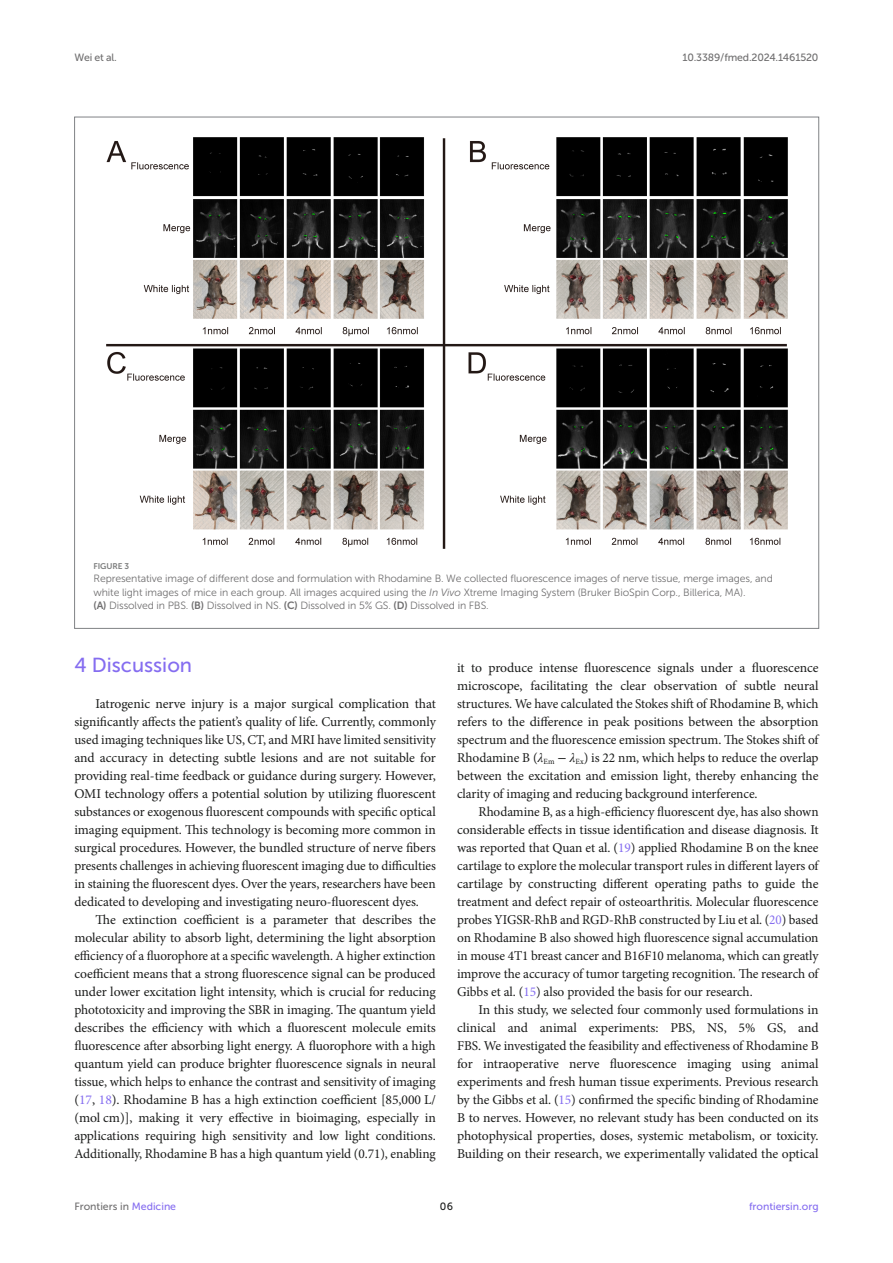
<style>
.page{position:relative;width:893px;height:1263px;background:#fff}
.page>*{position:absolute;margin:0;border:0;box-sizing:border-box;transform-origin:0 0}
.HEAD_1{font:20.25px "Museo Sans 500";color:#856df0}
.TEXT{font:13.5px/18px "Minion Pro";letter-spacing:-.005em;color:#1b1c1b;text-align:justify}
.FIG_LEG{font:10.5px/13.5px "Museo Sans 300";letter-spacing:-.01em;color:#706f70}
.t1{font:10.5px "Museo Sans 500";letter-spacing:-.015em;color:#706f70}
.t2{font:10.5px "Museo Sans 500";color:#856df0}
.t3{font:10.5px "Museo Sans 500";color:#1b1c1b}
.FIG_HD{font:8.25px "Museo Sans 700";letter-spacing:-.01em;color:#7e7f7f}
.s1{font-style:italic}
.s2{font-family:"Museo Sans 700"}
.s3{color:#856df0}
.s4{font-family:"STIX General";font-style:italic}
.s5{font-family:"STIX General"}
</style>
<div class="page">
<img style="left:106px;top:137px;width:682px;height:412px">
<p class="t1" style="left:74px;top:51px;width:44px">Wei et al.</p>
<p class="t1" style="left:682px;top:51px;width:138px">10.3389/fmed.2024.1461520</p>
<p class="FIG_HD" style="left:94px;top:561px;width:37px">FIGURE 3</p>
<p class="FIG_LEG" style="left:94px;top:572px;width:681px">Representative image of different dose and formulation with Rhodamine B. We collected fluorescence images of nerve tissue, merge images, and white light images of mice in each group. All images acquired using the <span class="s1">In Vivo</span> Xtreme Imaging System (Bruker BioSpin Corp., Billerica, MA).<br><span class="s2">(A)</span> Dissolved in PBS. <span class="s2">(B)</span> Dissolved in NS. <span class="s2">(C)</span> Dissolved in 5% GS. <span class="s2">(D)</span> Dissolved in FBS.</p>
<p class="HEAD_1" style="left:74px;top:654px;width:119px">4 Discussion</p>
<p class="TEXT" style="left:74px;top:695px;width:363px;text-indent:21px">Iatrogenic nerve injury is a major surgical complication that significantly affects the patient’s quality of life. Currently, commonly used imaging techniques like US, CT, and MRI have limited sensitivity and accuracy in detecting subtle lesions and are not suitable for providing real-time feedback or guidance during surgery. However, OMI technology offers a potential solution by utilizing fluorescent substances or exogenous fluorescent compounds with specific optical imaging equipment. This technology is becoming more common in surgical procedures. However, the bundled structure of nerve fibers presents challenges in achieving fluorescent imaging due to difficulties in staining the fluorescent dyes. Over the years, researchers have been dedicated to developing and investigating neuro-fluorescent dyes.</p>
<p class="TEXT" style="left:74px;top:911px;width:363px;text-indent:21px">The extinction coefficient is a parameter that describes the molecular ability to absorb light, determining the light absorption efficiency of a fluorophore at a specific wavelength. A higher extinction coefficient means that a strong fluorescence signal can be produced under lower excitation light intensity, which is crucial for reducing phototoxicity and improving the SBR in imaging. The quantum yield describes the efficiency with which a fluorescent molecule emits fluorescence after absorbing light energy. A fluorophore with a high quantum yield can produce brighter fluorescence signals in neural tissue, which helps to enhance the contrast and sensitivity of imaging (<span class="s3">17</span>, <span class="s3">18</span>). Rhodamine B has a high extinction coefficient [85,000 L/ (mol cm)], making it very effective in bioimaging, especially in applications requiring high sensitivity and low light conditions.<br>Additionally, Rhodamine B has a high quantum yield (0.71), enabling</p>
<p class="TEXT" style="left:457px;top:659px;width:363px">it to produce intense fluorescence signals under a fluorescence microscope, facilitating the clear observation of subtle neural structures. We have calculated the Stokes shift of Rhodamine B, which refers to the difference in peak positions between the absorption spectrum and the fluorescence emission spectrum. The Stokes shift of Rhodamine B (<span class="s4">λ</span><sub>Em</sub> <span class="s5">−</span> <span class="s4">λ</span><sub>Ex</sub>) is 22 nm, which helps to reduce the overlap between the excitation and emission light, thereby enhancing the clarity of imaging and reducing background interference.</p>
<p class="TEXT" style="left:457px;top:803px;width:363px;text-indent:21px">Rhodamine B, as a high-efficiency fluorescent dye, has also shown considerable effects in tissue identification and disease diagnosis. It was reported that Quan et al. (<span class="s3">19</span>) applied Rhodamine B on the knee cartilage to explore the molecular transport rules in different layers of cartilage by constructing different operating paths to guide the treatment and defect repair of osteoarthritis. Molecular fluorescence probes YIGSR-RhB and RGD-RhB constructed by Liu et al. (<span class="s3">20</span>) based on Rhodamine B also showed high fluorescence signal accumulation in mouse 4T1 breast cancer and B16F10 melanoma, which can greatly improve the accuracy of tumor targeting recognition. The research of Gibbs et al. (<span class="s3">15</span>) also provided the basis for our research.</p>
<p class="TEXT" style="left:457px;top:1001px;width:363px;text-indent:21px">In this study, we selected four commonly used formulations in clinical and animal experiments: PBS, NS, 5% GS, and FBS. We investigated the feasibility and effectiveness of Rhodamine B for intraoperative nerve fluorescence imaging using animal experiments and fresh human tissue experiments. Previous research by the Gibbs et al. (<span class="s3">15</span>) confirmed the specific binding of Rhodamine B to nerves. However, no relevant study has been conducted on its photophysical properties, doses, systemic metabolism, or toxicity.<br>Building on their research, we experimentally validated the optical</p>
<p class="t1" style="left:74px;top:1200px;width:103px">Frontiers in <span class="s3">Medicine</span></p>
<p class="t3" style="left:440px;top:1200px;width:15px">06</p>
<p class="t2" style="left:749px;top:1200px;width:71px">frontiersin.org</p>
</div>
